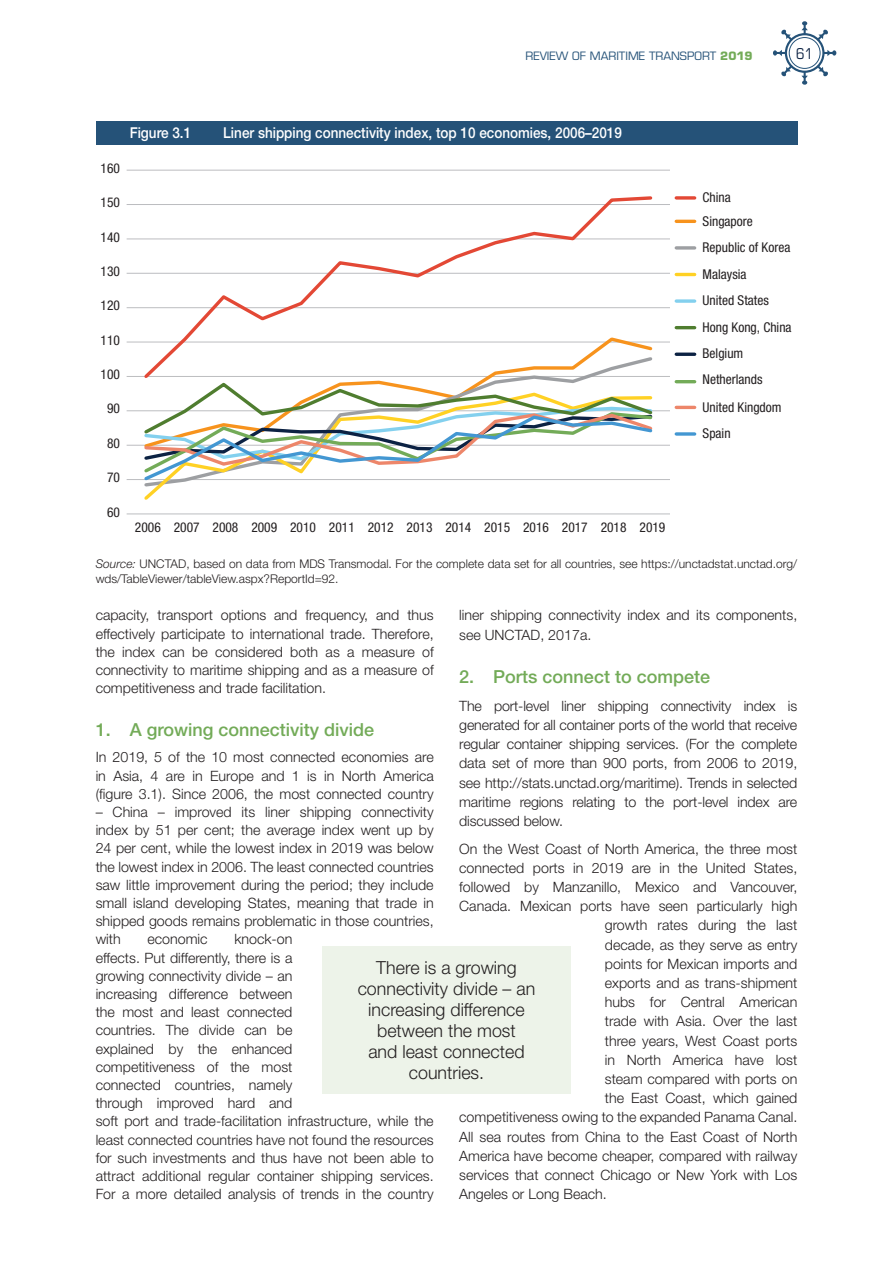
<style>
.page{position:relative;width:893px;height:1263px;background:#fff}
.page>*{position:absolute;margin:0;border:0;box-sizing:border-box;transform-origin:0 0}
.t1{font:300 18px/21px "Helvetica Neue LT Std";color:#231f20;text-align:center}
.t2{font:500 18px "Helvetica Neue LT Std";color:#73ab58}
.t3{font:500 15px "Helvetica Neue LT Std";color:#fff;scale:.9 1}
.t4{font:condensed 15px "Eurostile LT Std";color:#0c2243}
.t5{font:300 14.25px/18.1px "Helvetica Neue LT Std";color:#231f20;text-align:justify}
.t6{font:condensed 13.5px/26.4px "Helvetica Neue LT Std";color:#231f20}
.t7{font:300 12px/14.2px "Helvetica Neue LT Std";color:#231f20}
.t8{font:11.25px "Eurostile LT Std";color:#255278}
.s1{font-weight:700;color:#73ab58}
.s2{font-style:italic}
</style>
<div class="page">
<svg style="left:773px;top:21px;width:63px;height:64px"></svg>
<div style="left:789px;top:37px;width:31px;height:32px;border:1px solid #255278;border-radius:50%"></div>
<div style="left:96px;top:121px;width:701px;height:24px;background:#255278"></div>
<hr style="left:127px;top:479px;width:543px;height:1px;background:#bcbdc0">
<hr style="left:127px;top:445px;width:543px;height:1px;background:#bcbdc0">
<hr style="left:127px;top:410px;width:543px;height:1px;background:#bcbdc0">
<hr style="left:127px;top:376px;width:543px;height:1px;background:#bcbdc0">
<hr style="left:127px;top:342px;width:543px;height:1px;background:#bcbdc0">
<hr style="left:127px;top:307px;width:543px;height:1px;background:#bcbdc0">
<hr style="left:127px;top:273px;width:543px;height:1px;background:#bcbdc0">
<hr style="left:127px;top:239px;width:543px;height:1px;background:#bcbdc0">
<hr style="left:127px;top:204px;width:543px;height:1px;background:#bcbdc0">
<hr style="left:127px;top:170px;width:543px;height:1px;background:#bcbdc0">
<hr style="left:127px;top:513px;width:543px;height:1px;background:#bcbdc0">
<svg style="left:141px;top:196px;width:513px;height:147px"></svg>
<svg style="left:142px;top:335px;width:513px;height:20px"></svg>
<svg style="left:144px;top:355px;width:509px;height:25px"></svg>
<svg style="left:141px;top:380px;width:514px;height:103px"></svg>
<svg style="left:676px;top:196px;width:19px;height:4px"></svg>
<hr style="left:676px;top:220px;width:19px;height:3px;background:#f7931d">
<svg style="left:676px;top:246px;width:19px;height:4px"></svg>
<hr style="left:676px;top:273px;width:19px;height:3px;background:#ffd124">
<svg style="left:676px;top:299px;width:19px;height:4px"></svg>
<hr style="left:676px;top:326px;width:19px;height:3px;background:#4f7d2f">
<hr style="left:676px;top:353px;width:19px;height:3px;background:#0c2243">
<hr style="left:676px;top:380px;width:19px;height:3px;background:#73ab58">
<hr style="left:676px;top:406px;width:19px;height:3px;background:#ed866a">
<svg style="left:676px;top:432px;width:19px;height:4px"></svg>
<div style="left:322px;top:946px;width:249px;height:148px;background:#edf3e9"></div>
<p class="t8" style="left:525px;top:49px;width:229px">REVIEW OF MARITIME TRANSPORT <span class="s1">2019</span></p>
<p class="t4" style="left:796px;top:44px;width:18px">61</p>
<p class="t6" style="left:101px;top:155px;width:21px">160</p>
<p class="t6" style="left:101px;top:189px;width:21px">150</p>
<p class="t6" style="left:101px;top:224px;width:21px">140</p>
<p class="t6" style="left:101px;top:258px;width:21px">130</p>
<p class="t6" style="left:101px;top:292px;width:21px">120</p>
<p class="t6" style="left:101px;top:327px;width:21px">110</p>
<p class="t6" style="left:101px;top:361px;width:21px">100</p>
<p class="t6" style="left:107px;top:395px;width:14px">90</p>
<p class="t6" style="left:107px;top:430px;width:14px">80</p>
<p class="t6" style="left:107px;top:464px;width:14px">70</p>
<p class="t6" style="left:107px;top:498px;width:14px">60</p>
<p class="t3" style="left:130px;top:124px;width:70px">Figure 3.1</p>
<p class="t3" style="left:223px;top:124px;width:444px">Liner shipping connectivity index, top 10 economies, 2006–2019</p>
<p class="t6" style="left:135px;top:514px;width:532px">2006 2007 2008 2009 2010 2011 2012 2013 2014 2015 2016 2017 2018 2019</p>
<p class="t6" style="left:703px;top:186px;width:52px;line-height:23.4px">China<br>Singapore</p>
<p class="t6" style="left:703px;top:234px;width:90px">Republic of Korea<br>Malaysia<br>United States<br>Hong Kong, China<br>Belgium<br>Netherlands</p>
<p class="t6" style="left:703px;top:393px;width:80px">United Kingdom<br>Spain</p>
<p class="t7" style="left:96px;top:557px;width:703px"><span class="s2">Source:</span> UNCTAD, based on data from MDS Transmodal. For the complete data set for all countries, see https://unctadstat.unctad.org/ wds/TableViewer/tableView.aspx?ReportId=92.</p>
<p class="t5" style="left:459px;top:605px;width:340px;line-height:19.2px">liner shipping connectivity index and its components, see UNCTAD, 2017a.</p>
<p class="t2" style="left:459px;top:666px;width:252px">2. Ports connect to compete</p>
<p class="t5" style="left:459px;top:696px;width:340px;line-height:19.2px">The port-level liner shipping connectivity index is generated for all container ports of the world that receive regular container shipping services. (For the complete data set of more than 900 ports, from 2006 to 2019, see http://stats.unctad.org/maritime). Trends in selected maritime regions relating to the port-level index are discussed below.</p>
<p class="t5" style="left:459px;top:839px;width:340px">On the West Coast of North America, the three most</p>
<p class="t5" style="left:459px;top:858px;width:340px">connected ports in 2019 are in the United States,</p>
<p class="t5" style="left:459px;top:878px;width:340px">followed by Manzanillo, Mexico and Vancouver,</p>
<p class="t5" style="left:459px;top:897px;width:340px">Canada. Mexican ports have seen particularly high</p>
<p class="t5" style="left:605px;top:916px;width:194px">growth rates during the last</p>
<p class="t5" style="left:605px;top:935px;width:194px">decade, as they serve as entry</p>
<p class="t5" style="left:605px;top:954px;width:194px">points for Mexican imports and</p>
<p class="t5" style="left:605px;top:973px;width:194px">exports and as trans-shipment</p>
<p class="t5" style="left:605px;top:993px;width:194px">hubs for Central American</p>
<p class="t5" style="left:605px;top:1012px;width:194px">trade with Asia. Over the last</p>
<p class="t5" style="left:605px;top:1031px;width:194px">three years, West Coast ports</p>
<p class="t5" style="left:605px;top:1050px;width:194px">in North America have lost</p>
<p class="t5" style="left:605px;top:1069px;width:194px">steam compared with ports on</p>
<p class="t5" style="left:605px;top:1089px;width:194px">the East Coast, which gained</p>
<p class="t5" style="left:459px;top:1108px;width:340px">competitiveness owing to the expanded Panama Canal.</p>
<p class="t5" style="left:459px;top:1127px;width:340px">All sea routes from China to the East Coast of North</p>
<p class="t5" style="left:459px;top:1146px;width:340px">America have become cheaper, compared with railway</p>
<p class="t5" style="left:459px;top:1165px;width:339px">services that connect Chicago or New York with Los</p>
<p class="t5" style="left:459px;top:1185px;width:149px">Angeles or Long Beach.</p>
<p class="t5" style="left:96px;top:606px;width:340px">capacity, transport options and frequency, and thus effectively participate to international trade. Therefore, the index can be considered both as a measure of connectivity to maritime shipping and as a measure of competitiveness and trade facilitation.</p>
<p class="t2" style="left:96px;top:718px;width:280px">1. A growing connectivity divide</p>
<p class="t5" style="left:96px;top:748px;width:340px">In 2019, 5 of the 10 most connected economies are in Asia, 4 are in Europe and 1 is in North America (figure 3.1). Since 2006, the most connected country</p>
<p class="t5" style="left:96px;top:802px;width:340px">– China – improved its liner shipping connectivity index by 51 per cent; the average index went up by 24 per cent, while the lowest index in 2019 was below the lowest index in 2006. The least connected countries saw little improvement during the period; they include small island developing States, meaning that trade in shipped goods remains problematic in those countries, with</p>
<p class="t5" style="left:96px;top:930px;width:340px;text-align:left;text-indent:139px">knock-on<br>effects. Put differently, there is a<br>growing connectivity divide – an<br>increasing difference between<br>the most and least connected<br>countries. The divide can be<br>explained by the enhanced<br>competitiveness of the most<br>connected countries, namely<br>through improved hard and<br>soft port and trade-facilitation infrastructure, while the least connected countries have not found the resources for such investments and thus have not been able to attract additional regular container shipping services.<br>For a more detailed analysis of trends in the country</p>
<p class="t5" style="left:147px;top:930px;width:62px">economic</p>
<p class="t1" style="left:358px;top:956px;width:179px">There is a growing connectivity divide – an increasing difference between the most<br>and least connected countries.</p>
</div>
